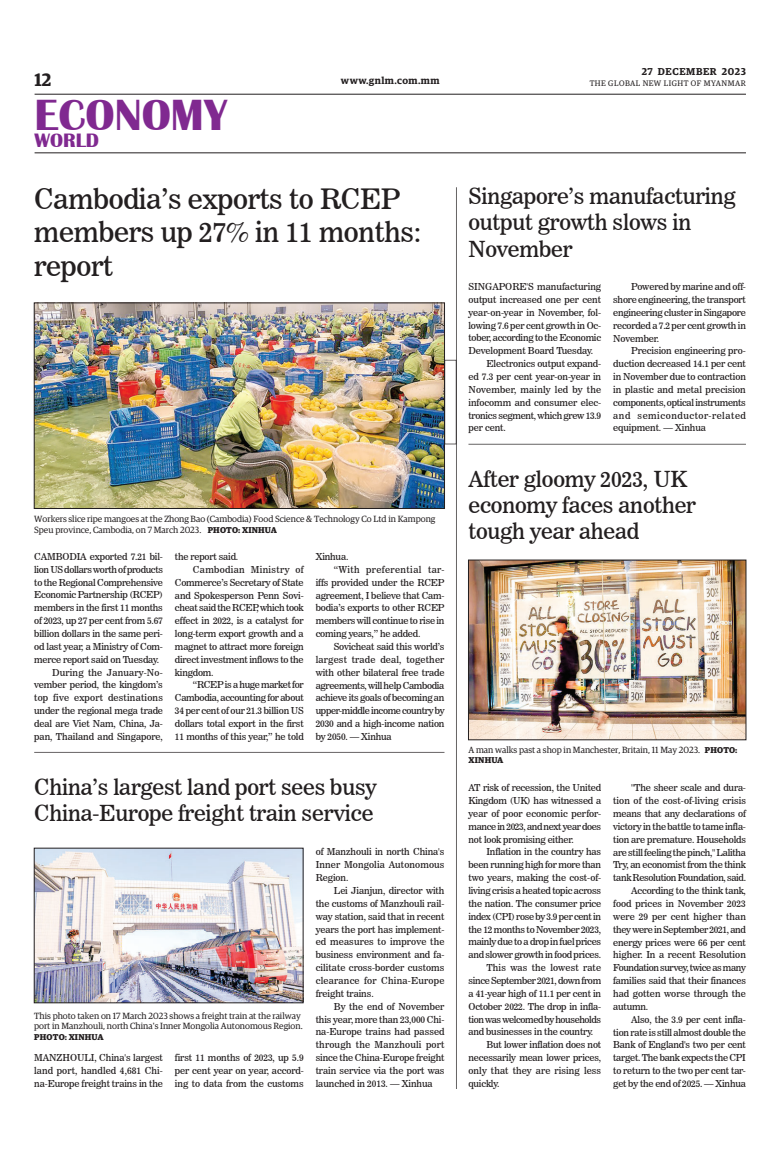
<style>
.page{position:relative;width:773px;height:1152px;background:#fff}
.page>*{position:absolute;margin:0;border:0;box-sizing:border-box;transform-origin:0 0}
.t1{font:700 45px "Britannic";color:#802990}
._3_Clm_Head{font:28px/33.6px "News 706 BT Roman C";letter-spacing:-.01em;color:#231f20}
._2_Clm_Head{font:22px/26.4px "News 706 BT Roman C";letter-spacing:-.01em;color:#231f20}
.t2{font:700 20px "Britannic";color:#802990}
.t3{font:600 18px "Guardian Egyp";color:#231f20}
.t4{font:600 10px "Guardian Egyp";letter-spacing:.04em;color:#231f20}
.t5{font:600 10px "Guardian Egyp";letter-spacing:.06em;color:#231f20}
._2nd_Body{font:9.5px/12.9px "News 706 BT Roman C";letter-spacing:-.02em;color:#231f20;text-align:justify}
.Normal_Para{font:9.5px/12.9px "News 706 BT Roman C";letter-spacing:-.01em;color:#231f20;text-align:justify}
.t6{font:9px/10.8px "Guardian Egyp";color:#231f20}
.t7{font:700 8.5px "Guardian Egyp";letter-spacing:.02em;color:#231f20}
.t8{font:8px "Guardian Egyp";letter-spacing:.06em;color:#231f20}
.s1{font-weight:700;font-size:8.5px}
</style>
<div class="page">
<hr style="left:35px;top:94px;width:711px;height:1px;background:#231f20">
<hr style="left:35px;top:152px;width:711px;height:1px;background:#231f20">
<img style="left:36px;top:305px;width:406px;height:202px">
<div style="left:34px;top:303px;width:410px;height:206px;border:1px solid #231f20"></div>
<img style="left:470px;top:562px;width:274px;height:176px">
<div style="left:468px;top:560px;width:278px;height:180px;border:1px solid #231f20"></div>
<div style="left:444px;top:360px;width:12px;height:84px;border:1px solid #231f20"></div>
<hr style="left:468px;top:444px;width:278px;height:1px;background:#231f20">
<hr style="left:34px;top:752px;width:410px;height:1px;background:#231f20">
<hr style="left:456px;top:187px;width:1px;height:902px;background:#231f20">
<img style="left:36px;top:850px;width:265px;height:151px">
<div style="left:34px;top:848px;width:269px;height:155px;border:1px solid #231f20"></div>
<h3 class="t3" style="left:35px;top:67px;width:18px">12</h3>
<h1 class="t1" style="left:35px;top:89px;width:194px">ECONOMY</h1>
<h3 class="t2" style="left:35px;top:129px;width:66px">WORLD</h3>
<p class="t5" style="left:641px;top:64px;width:106px">27 DECEMBER 2023</p>
<p class="t4" style="left:341px;top:73px;width:100px">www.gnlm.com.mm</p>
<p class="t8" style="left:589px;top:78px;width:158px">THE GLOBAL NEW LIGHT OF MYANMAR</p>
<p class="_3_Clm_Head" style="left:34px;top:182px;width:388px">Cambodia’s exports to RCEP members up 27% in 11 months: report</p>
<p class="t6" style="left:34px;top:513px;width:403px">Workers slice ripe mangoes at the Zhong Bao (Cambodia) Food Science &amp; Technology Co Ltd in Kampong<br>Speu province, Cambodia, on 7 March 2023. <span class="s1">PHOTO: XINHUA</span></p>
<p class="Normal_Para" style="left:34px;top:550px;width:130px">CAMBODIA exported 7.21 bil&shy;lion US dollars worth of products to the Regional Comprehensive Economic Partnership (RCEP) members in the first 11 months of 2023, up 27 per cent from 5.67 billion dollars in the same peri&shy;od last year, a Ministry of Com&shy;merce report said on Tuesday.</p>
<p class="_2nd_Body" style="left:34px;top:666px;width:130px;text-indent:18px">During the January-No&shy;vember period, the kingdom’s top five export destinations under the regional mega trade deal are Viet Nam, China, Ja&shy;pan, Thailand and Singapore,</p>
<p class="_2nd_Body" style="left:175px;top:550px;width:65px">the report said.</p>
<p class="_2nd_Body" style="left:175px;top:563px;width:130px;text-indent:18px">Cambodian Ministry of Commerce’s Secretary of State and Spokesperson Penn Sovi&shy;cheat said the RCEP, which took effect in 2022, is a catalyst for long-term export growth and a magnet to attract more foreign direct investment inflows to the kingdom.</p>
<p class="_2nd_Body" style="left:175px;top:679px;width:130px;text-indent:18px">“RCEP is a huge market for Cambodia, accounting for about 34 per cent of our 21.3 billion US dollars total export in the first 11 months of this year,” he told</p>
<p class="_2nd_Body" style="left:316px;top:550px;width:34px">Xinhua.</p>
<p class="_2nd_Body" style="left:316px;top:563px;width:130px;text-indent:18px">“With preferential tar&shy;iffs provided under the RCEP agreement, I believe that Cam&shy;bodia’s exports to other RCEP members will continue to rise in coming years,” he added.</p>
<p class="_2nd_Body" style="left:316px;top:640px;width:130px;text-indent:18px">Sovicheat said this world’s largest trade deal, together with other bilateral free trade agreements, will help Cambodia achieve its goals of becoming an upper-middle income country by 2030 and a high-income nation by 2050. — Xinhua</p>
<p class="_2_Clm_Head" style="left:34px;top:774px;width:344px">China’s largest land port sees busy<br>China-Europe freight train service</p>
<p class="t6" style="left:34px;top:1010px;width:270px">This photo taken on 17 March 2023 shows a freight train at the railway port in Manzhouli, north China's Inner Mongolia Autonomous Region.</p>
<p class="t7" style="left:34px;top:1030px;width:71px">PHOTO: XINHUA</p>
<p class="Normal_Para" style="left:34px;top:1051px;width:130px">MANZHOULI, China's largest land port, handled 4,681 Chi&shy;na-Europe freight trains in the</p>
<p class="Normal_Para" style="left:175px;top:1051px;width:130px">first 11 months of 2023, up 5.9 per cent year on year, accord&shy;ing to data from the customs</p>
<p class="Normal_Para" style="left:316px;top:846px;width:130px">of Manzhouli in north China's Inner Mongolia Autonomous Region.</p>
<p class="_2nd_Body" style="left:316px;top:884px;width:130px;text-indent:18px">Lei Jianjun, director with the customs of Manzhouli rail&shy;way station, said that in recent years the port has implement&shy;ed measures to improve the business environment and fa&shy;cilitate cross-border customs clearance for China-Europe freight trains.</p>
<p class="_2nd_Body" style="left:316px;top:1000px;width:130px;text-indent:18px">By the end of November this year, more than 23,000 Chi&shy;na-Europe trains had passed through the Manzhouli port since the China-Europe freight train service via the port was launched in 2013. — Xinhua</p>
<p class="_2_Clm_Head" style="left:468px;top:183px;width:269px">Singapore’s manufacturing output growth slows in<br>November</p>
<p class="Normal_Para" style="left:468px;top:280px;width:134px">SINGAPORE'S manufacturing output increased one per cent year-on-year in November, fol&shy;lowing 7.6 per cent growth in Oc&shy;tober, according to the Economic Development Board Tuesday.</p>
<p class="_2nd_Body" style="left:468px;top:357px;width:134px;text-indent:18px">Electronics output expand&shy;ed 7.3 per cent year-on-year in November, mainly led by the infocomm and consumer elec&shy;tronics segment, which grew 13.9 per cent.</p>
<p class="_2nd_Body" style="left:613px;top:280px;width:134px;text-indent:18px">Powered by marine and off&shy;shore engineering, the transport engineering cluster in Singapore recorded a 7.2 per cent growth in November.</p>
<p class="_2nd_Body" style="left:613px;top:344px;width:134px;text-indent:18px">Precision engineering pro&shy;duction decreased 14.1 per cent in November due to contraction in plastic and metal precision components, optical instruments and semiconductor-related equipment. — Xinhua</p>
<p class="_2_Clm_Head" style="left:468px;top:466px;width:229px">After gloomy 2023, UK economy faces another tough year ahead</p>
<p class="t6" style="left:468px;top:744px;width:270px">A man walks past a shop in Manchester, Britain, 11 May 2023. <span class="s1">PHOTO:</span></p>
<p class="t7" style="left:468px;top:754px;width:36px">XINHUA</p>
<p class="Normal_Para" style="left:468px;top:781px;width:134px">AT risk of recession, the United Kingdom (UK) has witnessed a year of poor economic perfor&shy;mance in 2023, and next year does not look promising either.</p>
<p class="_2nd_Body" style="left:468px;top:846px;width:134px;text-indent:18px">Inflation in the country has been running high for more than two years, making the cost-of&shy;living crisis a heated topic across the nation. The consumer price index (CPI) rose by 3.9 per cent in the 12 months to November 2023, mainly due to a drop in fuel prices and slower growth in food prices.</p>
<p class="_2nd_Body" style="left:468px;top:961px;width:134px;text-indent:18px">This was the lowest rate since September 2021, down from a 41-year high of 11.1 per cent in October 2022. The drop in infla&shy;tion was welcomed by households and businesses in the country.</p>
<p class="_2nd_Body" style="left:468px;top:1038px;width:134px;text-indent:18px">But lower inflation does not necessarily mean lower prices, only that they are rising less quickly.</p>
<p class="_2nd_Body" style="left:613px;top:781px;width:134px;text-indent:18px">"The sheer scale and dura&shy;tion of the cost-of-living crisis means that any declarations of victory in the battle to tame infla&shy;tion are premature. Households are still feeling the pinch," Lalitha Try, an economist from the think tank Resolution Foundation, said.</p>
<p class="_2nd_Body" style="left:613px;top:884px;width:134px;text-indent:18px">According to the think tank, food prices in November 2023 were 29 per cent higher than they were in September 2021, and energy prices were 66 per cent higher. In a recent Resolution Foundation survey, twice as many families said that their finances had gotten worse through the autumn.</p>
<p class="_2nd_Body" style="left:613px;top:1013px;width:134px;text-indent:18px">Also, the 3.9 per cent infla&shy;tion rate is still almost double the Bank of England's two per cent target. The bank expects the CPI to return to the two per cent tar&shy;get by the end of 2025. — Xinhua</p>
</div>
